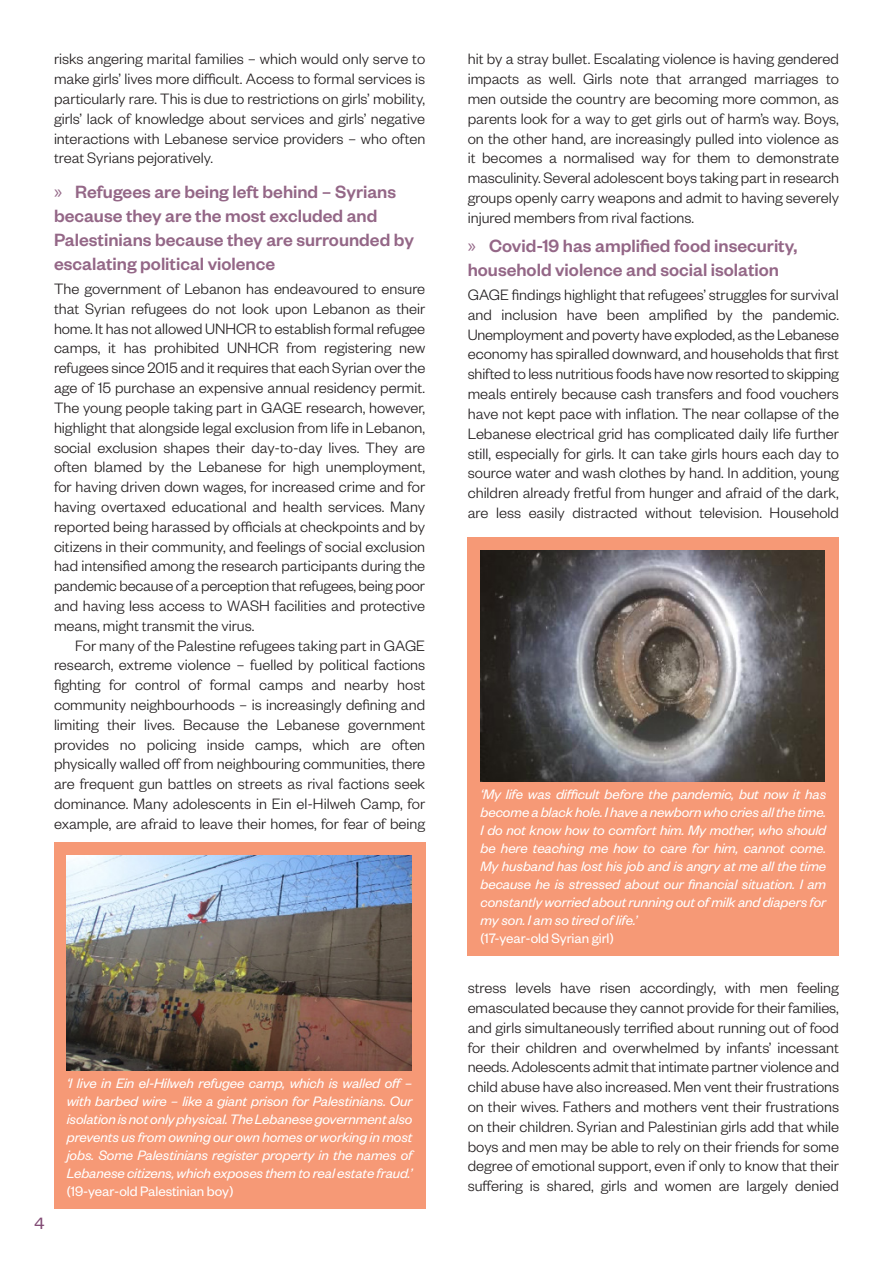
<style>
.page{position:relative;width:893px;height:1263px;background:#fff}
.page>*{position:absolute;margin:0;border:0;box-sizing:border-box;transform-origin:0 0}
.t1{font:500 19.5px/24px "Founders Grotesk";color:#946787}
.t2{font:18px "Founders Grotesk";color:#814a74}
.Body_text_1st_Para{font:300 16.5px/19.8px "Founders Grotesk";color:#231f20;text-align:justify}
.Body_text{font:300 16.5px/19.8px "Founders Grotesk";color:#231f20;text-align:justify}
.Quotes_source{font:italic 15px/18px "Founders Grotesk";letter-spacing:-.005em;color:#fff;text-align:justify}
.Quotes_source-2{font:15px "Founders Grotesk";letter-spacing:-.005em;color:#fff}
.s1{font-family:"Myriad Pro";font-weight:400}
</style>
<div class="page">
<div style="left:54px;top:843px;width:371px;height:366px;background:#f69976"></div>
<img style="left:67px;top:855px;width:344px;height:215px">
<div style="left:468px;top:537px;width:371px;height:419px;background:#f69976"></div>
<img style="left:480px;top:550px;width:345px;height:231px">
<p class="Body_text" style="left:54px;top:48px;width:373px">risks angering marital families – which would only serve to make girls’ lives more difficult. Access to formal services is particularly rare. This is due to restrictions on girls’ mobility, girls’ lack of knowledge about services and girls’ negative interactions with Lebanese service providers – who often treat Syrians pejoratively.</p>
<p class="t1" style="left:54px;top:179px;width:361px"><span class="s1">»</span> Refugees are being left behind – Syrians because they are the most excluded and Palestinians because they are surrounded by escalating political violence</p>
<p class="Body_text_1st_Para" style="left:54px;top:278px;width:373px">The government of Lebanon has endeavoured to ensure that Syrian refugees do not look upon Lebanon as their home. It has not allowed UNHCR to establish formal refugee camps, it has prohibited UNHCR from registering new refugees since 2015 and it requires that each Syrian over the age of 15 purchase an expensive annual residency permit.<br>The young people taking part in GAGE research, however, highlight that alongside legal exclusion from life in Lebanon, social exclusion shapes their day-to-day lives. They are often blamed by the Lebanese for high unemployment, for having driven down wages, for increased crime and for having overtaxed educational and health services. Many reported being harassed by officials at checkpoints and by citizens in their community, and feelings of social exclusion had intensified among the research participants during the pandemic because of a perception that refugees, being poor and having less access to WASH facilities and protective means, might transmit the virus.</p>
<p class="Body_text" style="left:54px;top:634px;width:373px;text-indent:21px">For many of the Palestine refugees taking part in GAGE research, extreme violence – fuelled by political factions fighting for control of formal camps and nearby host community neighbourhoods – is increasingly defining and limiting their lives. Because the Lebanese government provides no policing inside camps, which are often physically walled off from neighbouring communities, there are frequent gun battles on streets as rival factions seek dominance. Many adolescents in Ein el-Hilweh Camp, for example, are afraid to leave their homes, for fear of being</p>
<p class="t2" style="left:34px;top:1212px;width:11px">4</p>
<p class="Quotes_source" style="left:67px;top:1074px;width:347px">‘I live in Ein el-Hilweh refugee camp, which is walled off – with barbed wire – like a giant prison for Palestinians. Our isolation is not only physical. The Lebanese government also prevents us from owning our own homes or working in most jobs. Some Palestinians register property in the names of Lebanese citizens, which exposes them to real estate fraud.’</p>
<p class="Quotes_source-2" style="left:67px;top:1182px;width:168px">(19-year-old Palestinian boy)</p>
<p class="Body_text" style="left:468px;top:48px;width:373px">hit by a stray bullet. Escalating violence is having gendered impacts as well. Girls note that arranged marriages to men outside the country are becoming more common, as parents look for a way to get girls out of harm’s way. Boys, on the other hand, are increasingly pulled into violence as it becomes a normalised way for them to demonstrate masculinity. Several adolescent boys taking part in research groups openly carry weapons and admit to having severely injured members from rival factions.</p>
<p class="t1" style="left:468px;top:233px;width:331px"><span class="s1">»</span> Covid-19 has amplified food insecurity, household violence and social isolation</p>
<p class="Body_text_1st_Para" style="left:468px;top:284px;width:373px">GAGE findings highlight that refugees’ struggles for survival and inclusion have been amplified by the pandemic.<br>Unemployment and poverty have exploded, as the Lebanese economy has spiralled downward, and households that first shifted to less nutritious foods have now resorted to skipping meals entirely because cash transfers and food vouchers have not kept pace with inflation. The near collapse of the Lebanese electrical grid has complicated daily life further still, especially for girls. It can take girls hours each day to source water and wash clothes by hand. In addition, young children already fretful from hunger and afraid of the dark, are less easily distracted without television. Household</p>
<p class="Quotes_source" style="left:480px;top:785px;width:347px">‘My life was difficult before the pandemic, but now it has become a black hole. I have a newborn who cries all the time.<br>I do not know how to comfort him. My mother, who should be here teaching me how to care for him, cannot come.<br>My husband has lost his job and is angry at me all the time because he is stressed about our financial situation. I am constantly worried about running out of milk and diapers for my son. I am so tired of life.’</p>
<p class="Quotes_source-2" style="left:480px;top:929px;width:135px">(17-year-old Syrian girl)</p>
<p class="Body_text_1st_Para" style="left:468px;top:977px;width:373px">stress levels have risen accordingly, with men feeling emasculated because they cannot provide for their families, and girls simultaneously terrified about running out of food for their children and overwhelmed by infants’ incessant needs. Adolescents admit that intimate partner violence and child abuse have also increased. Men vent their frustrations on their wives. Fathers and mothers vent their frustrations on their children. Syrian and Palestinian girls add that while boys and men may be able to rely on their friends for some degree of emotional support, even if only to know that their suffering is shared, girls and women are largely denied</p>
</div>
